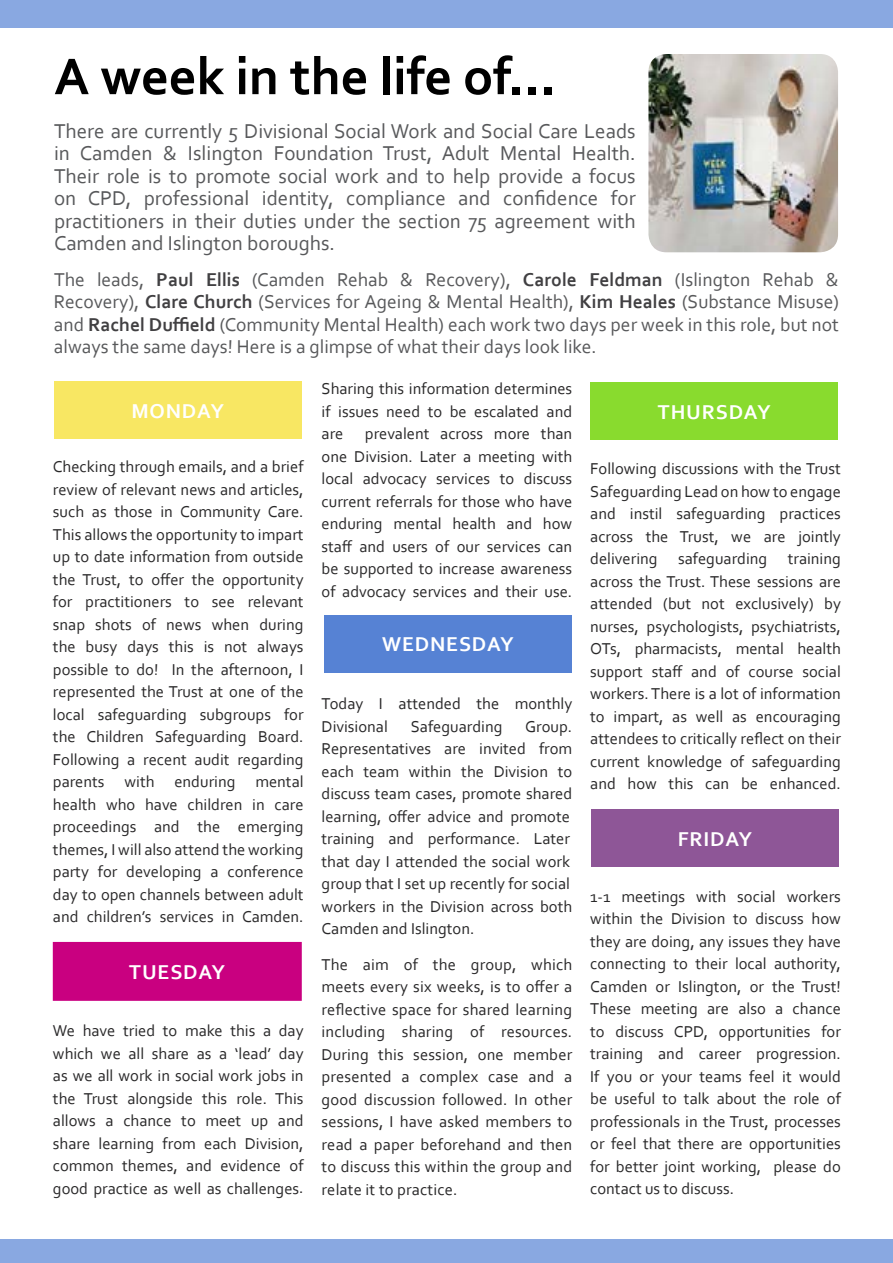
<style>
.page{position:relative;width:893px;height:1263px;background:#fff}
.page>*{position:absolute;margin:0;border:0;box-sizing:border-box;transform-origin:0 0}
.t1{font:700 54px "Corbel";color:#000}
.t2{font:21px/22.5px "Corbel";color:#58595b;text-align:justify}
.t3{font:700 21px "Corbel";letter-spacing:.04em;color:#fff}
.t4{font:19.5px/22.5px "Corbel";color:#58595b;text-align:justify}
.t5{font:16.5px/22.5px "Corbel";color:#292829;text-align:justify}
.s1{font-weight:700;color:#414042}
</style>
<div class="page">
<div style="left:0;top:0;width:893px;height:28px;background:#89a8e1"></div>
<div style="left:0;top:1239px;width:893px;height:24px;background:#89a8e1"></div>
<div style="left:54px;top:943px;width:247px;height:57px;background:#c90080"></div>
<div style="left:53px;top:942px;width:249px;height:59px;border:2px solid #c90080"></div>
<div style="left:324px;top:615px;width:248px;height:57px;background:#5682d4"></div>
<div style="left:54px;top:381px;width:247px;height:58px;background:#f8e763"></div>
<div style="left:591px;top:383px;width:247px;height:57px;background:#89db2e"></div>
<div style="left:591px;top:810px;width:248px;height:57px;background:#8e5697"></div>
<img style="left:648px;top:54px;width:190px;height:198px">
<h1 class="t1" style="left:54px;top:43px;width:503px">A week in the life of...</h1>
<p class="t2" style="left:54px;top:119px;width:583px">There are currently 5 Divisional Social Work and Social Care Leads in Camden &amp; Islington Foundation Trust, Adult Mental Health.<br>Their role is to promote social work and to help provide a focus on CPD, professional identity, compliance and confidence for practitioners in their duties under the section 75 agreement with Camden and Islington boroughs.</p>
<p class="t4" style="left:54px;top:267px;width:786px">The leads, <span class="s1">Paul Ellis</span> (Camden Rehab &amp; Recovery), <span class="s1">Carole Feldman</span> (Islington Rehab &amp; Recovery), <span class="s1">Clare Church</span> (Services for Ageing &amp; Mental Health), <span class="s1">Kim Heales</span> (Substance Misuse) and <span class="s1">Rachel Duffield</span> (Community Mental Health) each work two days per week in this role, but not always the same days! Here is a glimpse of what their days look like.</p>
<p class="t5" style="left:322px;top:377px;width:252px">Sharing this information determines if issues need to be escalated and are</p>
<p class="t3" style="left:131px;top:398px;width:65px">MOnday</p>
<p class="t3" style="left:658px;top:399px;width:73px">th ursday</p>
<p class="t5" style="left:322px;top:422px;width:252px;text-indent:43px">prevalent across more than one Division. Later a meeting with local advocacy services to discuss current referrals for those who have enduring mental health and how staff and users of our services can be supported to increase awareness of advocacy services and their use.</p>
<p class="t5" style="left:53px;top:455px;width:252px">Checking through emails, and a brief review of relevant news and articles, such as those in Community Care.<br>This allows the opportunity to impart up to date information from outside the Trust, to offer the opportunity for practitioners to see relevant snap shots of news when during the busy days this is not always possible to do! In the afternoon, I represented the Trust at one of the local safeguarding subgroups for the Children Safeguarding Board.<br>Following a recent audit regarding parents with enduring mental health who have children in care proceedings and the emerging themes, I will also attend the working party for developing a conference day to open channels between adult and children’s services in Camden.</p>
<p class="t5" style="left:590px;top:457px;width:252px">Following discussions with the Trust Safeguarding Lead on how to engage and instil safeguarding practices across the Trust, we are jointly delivering safeguarding training across the Trust. These sessions are attended (but not exclusively) by nurses, psychologists, psychiatrists, OTs, pharmacists, mental health support staff and of course social workers. There is a lot of information to impart, as well as encouraging attendees to critically reflect on their current knowledge of safeguarding and how this can be enhanced.</p>
<p class="t3" style="left:382px;top:631px;width:17px">wed</p>
<p class="t3" style="left:430px;top:631px;width:31px">nesday</p>
<p class="t5" style="left:322px;top:692px;width:252px">Today I attended the monthly<br>Divisional</p>
<p class="t5" style="left:411px;top:715px;width:93px">Safeguarding</p>
<p class="t5" style="left:322px;top:715px;width:252px;text-align:left;text-indent:204px">Group.<br>Representatives are invited from each team within the Division to discuss team cases, promote shared learning, offer advice and promote training and performance. Later that day I attended the social work group that I set up recently for social workers in the Division across both<br>Camden and Islington.</p>
<p class="t5" style="left:322px;top:952px;width:252px">The aim of the group, which meets every six weeks, is to offer a reflective space for shared learning including sharing of resources.<br>During this session, one member presented a complex case and a good discussion followed. In other sessions, I have asked members to read a paper beforehand and then to discuss this within the group and relate it to practice.</p>
<p class="t3" style="left:678px;top:826px;width:25px">FRiday</p>
<p class="t5" style="left:590px;top:884px;width:252px">1-1 meetings with social workers within the Division to discuss how they are doing, any issues they have connecting to their local authority, Camden or Islington, or the Trust!<br>These meeting are also a chance to discuss CPD, opportunities for training and career progression.<br>If you or your teams feel it would be useful to talk about the role of professionals in the Trust, processes or feel that there are opportunities for better joint working, please do contact us to discuss.</p>
<p class="t3" style="left:129px;top:959px;width:43px">tuesday</p>
<p class="t5" style="left:53px;top:1019px;width:252px">We have tried to make this a day which we all share as a ‘lead’ day as we all work in social work jobs in the Trust alongside this role. This allows a chance to meet up and share learning from each Division, common themes, and evidence of good practice as well as challenges.</p>
</div>
